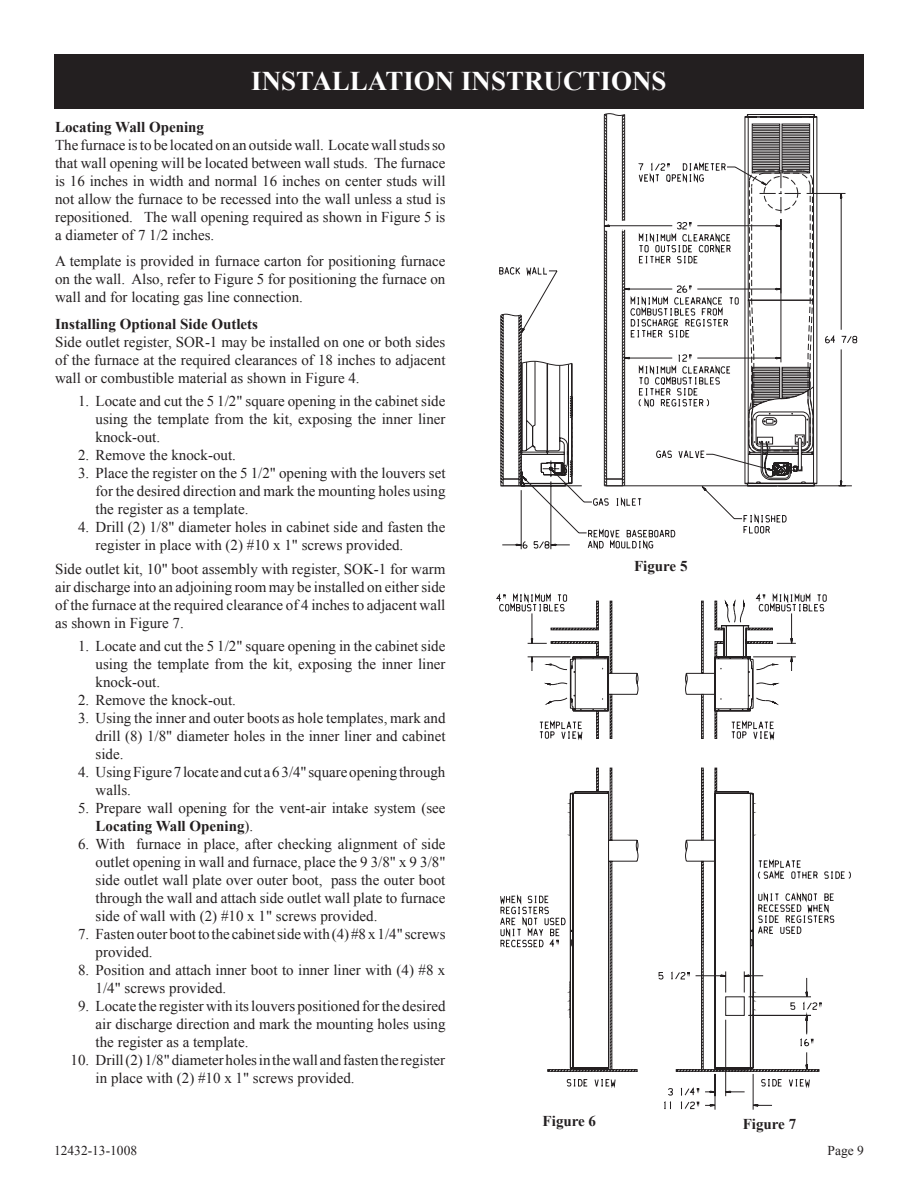
<style>
.page{position:relative;width:918px;height:1188px;background:#fff}
.page>*{position:absolute;margin:0;border:0;box-sizing:border-box;transform-origin:0 0}
.t1{font:700 27px "Times New Roman";color:#fff}
.t2{font:15px/18px "Times New Roman";color:#231f20;text-align:justify}
.t3{font:700 15px "Times New Roman";color:#231f20}
.t4{font:13.5px "Times New Roman";color:#231f20}
.s1{font-weight:700}
</style>
<div class="page">
<svg style="left:500px;top:114px;width:318px;height:373px"></svg>
<svg style="left:502px;top:163px;width:340px;height:385px"></svg>
<svg style="left:534px;top:166px;width:136px;height:383px"></svg>
<svg style="left:810px;top:595px;width:35px;height:477px"></svg>
<svg style="left:496px;top:593px;width:314px;height:517px"></svg>
<svg style="left:500px;top:601px;width:112px;height:469px"></svg>
<svg style="left:531px;top:613px;width:277px;height:494px"></svg>
<div style="left:54px;top:54px;width:810px;height:54px;background:#231f20"></div>
<h1 class="t1" style="left:251px;top:63px;width:417px">INSTALLATION INSTRUCTIONS</h1>
<p class="t3" style="left:55px;top:116px;width:150px">Locating Wall Opening</p>
<p class="t2" style="left:55px;top:135px;width:392px">The furnace is to be located on an outside wall. Locate wall studs so that wall opening will be located between wall studs. The furnace is 16 inches in width and normal 16 inches on center studs will not allow the furnace to be recessed into the wall unless a stud is repositioned. The wall opening required as shown in Figure 5 is a diameter of 7 1/2 inches.</p>
<p class="t2" style="left:55px;top:252px;width:392px">A template is provided in furnace carton for positioning furnace on the wall. Also, refer to Figure 5 for positioning the furnace on wall and for locating gas line connection.</p>
<p class="t3" style="left:55px;top:314px;width:204px">Installing Optional Side Outlets</p>
<p class="t2" style="left:55px;top:333px;width:392px">Side outlet register, SOR-1 may be installed on one or both sides of the furnace at the required clearances of 18 inches to adjacent wall or combustible material as shown in Figure 4.</p>
<p class="t2" style="left:96px;top:392px;width:351px;text-indent:-18px">1. Locate and cut the 5 1/2" square opening in the cabinet side using the template from the kit, exposing the inner liner knock-out.</p>
<p class="t2" style="left:78px;top:446px;width:160px">2. Remove the knock-out.</p>
<p class="t2" style="left:96px;top:464px;width:351px;text-indent:-18px">3. Place the register on the 5 1/2" opening with the louvers set for the desired direction and mark the mounting holes using the register as a template.</p>
<p class="t2" style="left:96px;top:518px;width:351px;text-indent:-18px">4. Drill (2) 1/8" diameter holes in cabinet side and fasten the register in place with (2) #10 x 1" screws provided.</p>
<p class="t2" style="left:55px;top:559px;width:392px">Side outlet kit, 10" boot assembly with register, SOK-1 for warm air discharge into an adjoining room may be installed on either side of the furnace at the required clearance of 4 inches to adjacent wall as shown in Figure 7.</p>
<p class="t2" style="left:96px;top:637px;width:351px;text-indent:-18px">1. Locate and cut the 5 1/2" square opening in the cabinet side using the template from the kit, exposing the inner liner knock-out.</p>
<p class="t2" style="left:78px;top:691px;width:160px">2. Remove the knock-out.</p>
<p class="t2" style="left:96px;top:709px;width:351px;text-indent:-18px">3. Using the inner and outer boots as hole templates, mark and drill (8) 1/8" diameter holes in the inner liner and cabinet side.</p>
<p class="t2" style="left:96px;top:763px;width:351px;text-indent:-18px">4. Using Figure 7 locate and cut a 6 3/4" square opening through walls.</p>
<p class="t2" style="left:96px;top:799px;width:351px;text-indent:-18px">5. Prepare wall opening for the vent-air intake system (see<br><span class="s1">Locating Wall Opening</span>).</p>
<p class="t2" style="left:96px;top:835px;width:351px;text-indent:-18px">6. With furnace in place, after checking alignment of side outlet opening in wall and furnace, place the 9 3/8" x 9 3/8" side outlet wall plate over outer boot, pass the outer boot through the wall and attach side outlet wall plate to furnace side of wall with (2) #10 x 1" screws provided.</p>
<p class="t2" style="left:96px;top:925px;width:351px;text-indent:-18px">7. Fasten outer boot to the cabinet side with (4) #8 x 1/4" screws provided.</p>
<p class="t2" style="left:96px;top:961px;width:351px;text-indent:-18px">8. Position and attach inner boot to inner liner with (4) #8 x<br>1/4" screws provided.</p>
<p class="t2" style="left:96px;top:997px;width:351px;text-indent:-18px">9. Locate the register with its louvers positioned for the desired air discharge direction and mark the mounting holes using the register as a template.</p>
<p class="t2" style="left:96px;top:1051px;width:351px;text-indent:-25px">10. Drill (2) 1/8" diameter holes in the wall and fasten the register in place with (2) #10 x 1" screws provided.</p>
<p class="t3" style="left:634px;top:555px;width:55px">Figure 5</p>
<p class="t3" style="left:543px;top:1110px;width:55px">Figure 6</p>
<p class="t3" style="left:743px;top:1114px;width:55px">Figure 7</p>
<p class="t4" style="left:54px;top:1142px;width:85px">12432-13-1008</p>
<p class="t4" style="left:828px;top:1142px;width:38px">Page 9</p>
</div>
